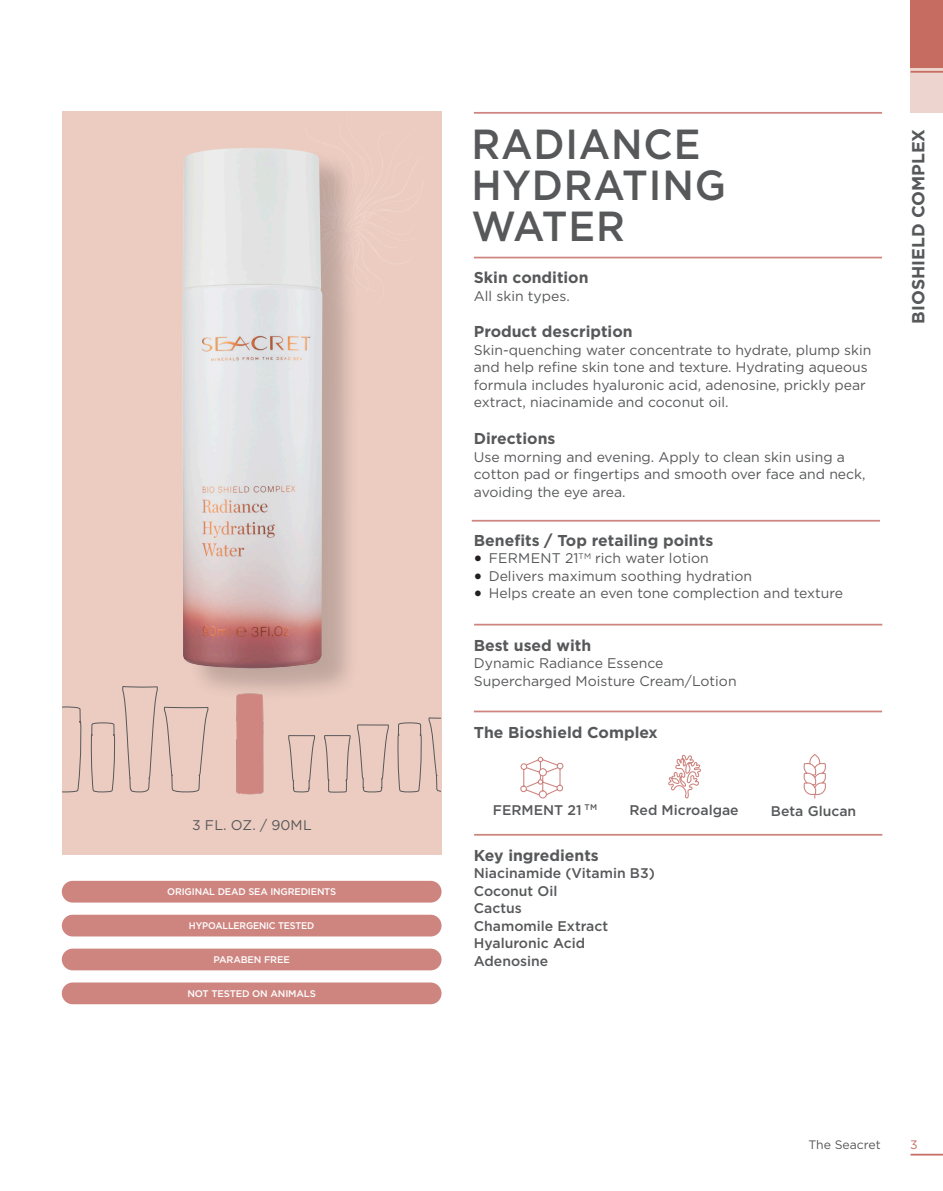
<style>
.page{position:relative;width:943px;height:1191px;background:#fff}
.page>*{position:absolute;margin:0;border:0;box-sizing:border-box;transform-origin:0 0}
.t1{font:500 42px/41.1px "Gotham Pro";letter-spacing:.02em;color:#57585a;scale:.95 1}
.t2{font:700 17.5px "Gotham Pro";color:#57585a}
.t3{font:700 15.75px "Gotham Pro";color:#57585a}
.t4{font:14px/17.5px "Gotham Pro";color:#57585a}
.t5{font:500 14px "Gotham Pro";color:#57585a}
.t6{font:12.25px "Gotham Pro";color:#57585a}
.t7{font:12.25px "Gotham Pro";color:#c76c61}
.t8{font:500 9.62px "Gotham Pro";letter-spacing:-.015em;color:#fff}
.t9{font:500 9.62px "Gotham Pro";letter-spacing:-.015em;color:#fff;scale:.95 1}
.s1{font-family:"Adobe Hebrew";font-size:21px;color:#231f20}
</style>
<div class="page">
<div style="left:62px;top:111px;width:379px;height:743px;background:#ecccc1"></div>
<div style="left:62px;top:881px;width:379px;height:21px;background:#ce8580;border-radius:11px"></div>
<div style="left:62px;top:982px;width:379px;height:22px;background:#ce8580;border-radius:11px"></div>
<div style="left:62px;top:914px;width:379px;height:22px;background:#ce8580;border-radius:11px"></div>
<div style="left:62px;top:948px;width:379px;height:22px;background:#ce8580;border-radius:11px"></div>
<div style="left:910px;top:34px;width:33px;height:79px;background:#eed4ce"></div>
<hr style="left:910px;top:71px;width:33px;height:2px;background:#c76c61">
<div style="left:910px;top:0;width:33px;height:68px;background:#c76c61"></div>
<hr style="left:910px;top:1153px;width:33px;height:2px;background:#c76c61">
<hr style="left:474px;top:112px;width:408px;height:2px;background:#ce8580">
<hr style="left:474px;top:257px;width:408px;height:1px;background:#ce8580">
<hr style="left:472px;top:520px;width:408px;height:1px;background:#ce8580">
<hr style="left:474px;top:710px;width:408px;height:2px;background:#ce8580">
<hr style="left:474px;top:624px;width:408px;height:1px;background:#ce8580">
<hr style="left:474px;top:834px;width:408px;height:1px;background:#ce8580">
<svg style="left:668px;top:754px;width:33px;height:45px"></svg>
<svg style="left:520px;top:756px;width:44px;height:43px"></svg>
<svg style="left:803px;top:754px;width:23px;height:45px"></svg>
<svg style="left:164px;top:706px;width:45px;height:86px"></svg>
<svg style="left:428px;top:717px;width:12px;height:75px"></svg>
<svg style="left:122px;top:686px;width:36px;height:106px"></svg>
<svg style="left:62px;top:706px;width:20px;height:86px"></svg>
<svg style="left:91px;top:722px;width:24px;height:70px"></svg>
<svg style="left:397px;top:722px;width:25px;height:70px"></svg>
<svg style="left:357px;top:724px;width:32px;height:68px"></svg>
<svg style="left:288px;top:735px;width:27px;height:57px"></svg>
<svg style="left:324px;top:735px;width:27px;height:58px"></svg>
<div style="left:186px;top:148px;width:174px;height:554px;background:#231f20;opacity:.22"></div>
<img style="left:182px;top:148px;width:140px;height:520px">
<img style="left:217px;top:677px;width:66px;height:118px">
<p class="t4" style="left:192px;top:816px;width:121px">3 FL. OZ. / 90ML</p>
<p class="t8" style="left:167px;top:886px;width:170px">ORIGINAL DEAD SEA INGREDIENTS</p>
<p class="t9" style="left:189px;top:920px;width:133px">HYPOALLERGENIC TESTED</p>
<p class="t8" style="left:213px;top:954px;width:78px">PARABEN FREE</p>
<p class="t8" style="left:187px;top:988px;width:130px">NOT TESTED ON ANIMALS</p>
<p class="t1" style="left:471px;top:122px;width:269px">RADIANCE<br>HYDRATING<br>WATER</p>
<p class="t3" style="left:474px;top:268px;width:116px">Skin condition</p>
<p class="t4" style="left:474px;top:287px;width:97px">All skin types.</p>
<p class="t3" style="left:474px;top:323px;width:160px">Product description</p>
<p class="t4" style="left:474px;top:341px;width:399px">Skin-quenching water concentrate to hydrate, plump skin and help refine skin tone and texture. Hydrating aqueous formula includes hyaluronic acid, adenosine, prickly pear extract, niacinamide and coconut oil.</p>
<p class="t3" style="left:474px;top:429px;width:83px">Directions</p>
<p class="t4" style="left:474px;top:448px;width:393px">Use morning and evening. Apply to clean skin using a cotton pad or fingertips and smooth over face and neck, avoiding the eye area.</p>
<p class="t3" style="left:474px;top:531px;width:241px">Benefits / Top retailing points</p>
<p class="t4" style="left:474px;top:549px;width:236px"><span class="s1">•</span> FERMENT 21<sup>TM</sup> rich water lotion</p>
<p class="t4" style="left:474px;top:567px;width:280px"><span class="s1">•</span> Delivers maximum soothing hydration</p>
<p class="t4" style="left:474px;top:584px;width:371px"><span class="s1">•</span> Helps create an even tone complection and texture</p>
<p class="t3" style="left:474px;top:636px;width:119px">Best used with</p>
<p class="t4" style="left:474px;top:654px;width:191px">Dynamic Radiance Essence</p>
<p class="t4" style="left:474px;top:672px;width:264px">Supercharged Moisture Cream/Lotion</p>
<p class="t3" style="left:474px;top:723px;width:185px">The Bioshield Complex</p>
<p class="t5" style="left:493px;top:802px;width:106px">FERMENT 21 <sup>TM</sup></p>
<p class="t5" style="left:629px;top:802px;width:111px">Red Microalgae</p>
<p class="t5" style="left:771px;top:803px;width:87px">Beta Glucan</p>
<p class="t3" style="left:474px;top:846px;width:126px">Key ingredients</p>
<p class="t5" style="left:474px;top:865px;width:182px">Niacinamide (Vitamin B3)</p>
<p class="t5" style="left:474px;top:883px;width:85px">Coconut Oil</p>
<p class="t5" style="left:474px;top:900px;width:49px">Cactus</p>
<p class="t5" style="left:474px;top:918px;width:136px">Chamomile Extract</p>
<p class="t5" style="left:474px;top:935px;width:113px">Hyaluronic Acid</p>
<p class="t5" style="left:474px;top:953px;width:76px">Adenosine</p>
<p class="t2" style="left:908px;top:324px;width:196px;rotate:-90deg">BIOSHIELD COMPLEX</p>
<p class="t6" style="left:808px;top:1137px;width:74px">The Seacret</p>
<p class="t7" style="left:910px;top:1137px;width:9px">3</p>
</div>
